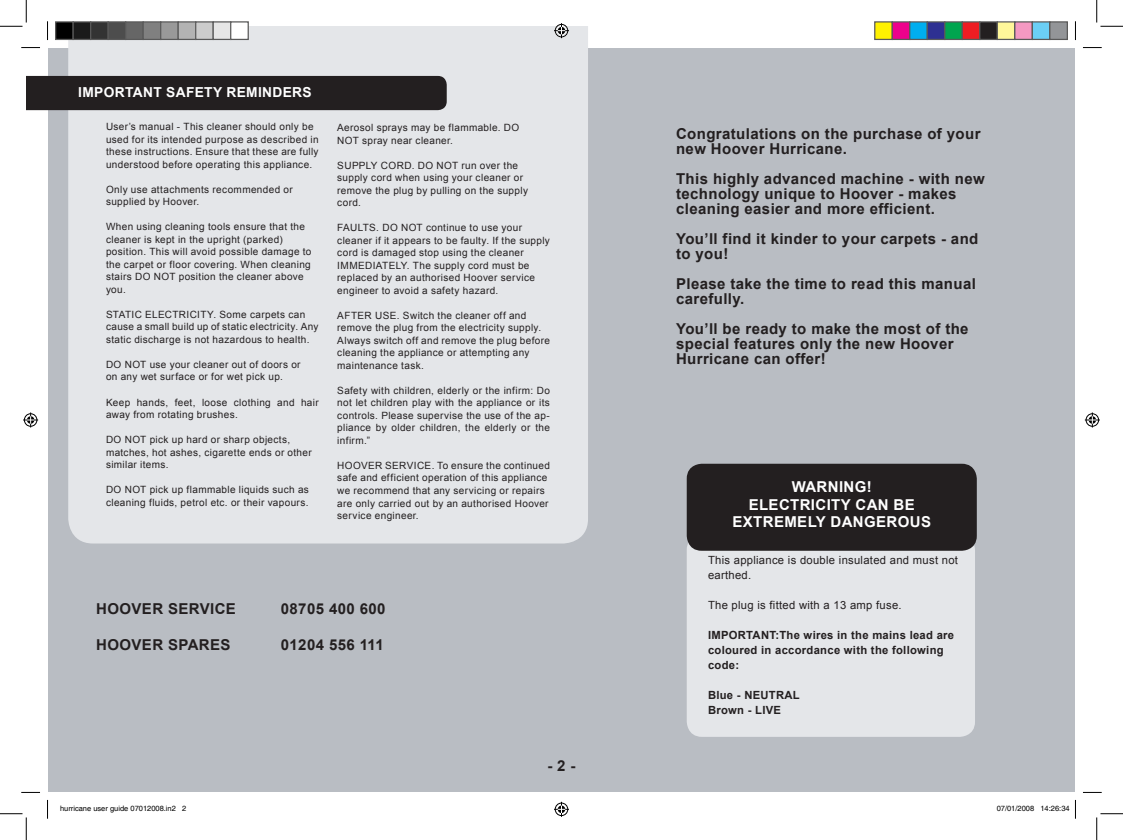
<style>
.page{position:relative;width:1123px;height:840px;background:#fff}
.page>*{position:absolute;margin:0;border:0;box-sizing:border-box;transform-origin:0 0}
.t1{font:700 15px/15px "Arial";letter-spacing:.025em;color:#231f20}
.t2{font:700 15px/17.5px "Arial";letter-spacing:.025em;color:#fff;text-align:center}
.t3{font:700 13.75px "Arial";letter-spacing:.025em;color:#fff}
.t4{font:700 11.25px/15px "Arial";letter-spacing:.025em;color:#231f20}
.t5{font:11.25px/15px "Arial";letter-spacing:.025em;color:#231f20}
.t6{font:10px/12.5px "Arial";letter-spacing:.035em;color:#231f20}
.t7{font:7.5px "Helvetica";color:#000}
</style>
<div class="page">
<div style="left:48px;top:48px;width:1026px;height:743px;background:#b9bdc3"></div>
<div style="left:686px;top:534px;width:289px;height:202px;background:#e4e6e9;border-radius:15px"></div>
<div style="left:68px;top:26px;width:520px;height:517px;background:#e4e6e9"></div>
<div style="left:26px;top:76px;width:421px;height:34px;background:#231f20"></div>
<div style="left:686px;top:463px;width:290px;height:87px;background:#231f20;border-radius:15px"></div>
<svg style="left:21px;top:47px;width:19px;height:1px"></svg>
<svg style="left:1083px;top:47px;width:18px;height:1px"></svg>
<svg style="left:21px;top:791px;width:19px;height:1px"></svg>
<svg style="left:1083px;top:791px;width:18px;height:1px"></svg>
<svg style="left:47px;top:21px;width:1px;height:19px"></svg>
<svg style="left:47px;top:799px;width:1px;height:19px"></svg>
<svg style="left:1075px;top:21px;width:1px;height:19px"></svg>
<svg style="left:0;top:0;width:27px;height:27px"></svg>
<svg style="left:0;top:813px;width:27px;height:26px"></svg>
<svg style="left:1096px;top:0;width:27px;height:27px"></svg>
<svg style="left:1096px;top:813px;width:27px;height:26px"></svg>
<svg style="left:554px;top:23px;width:15px;height:15px"></svg>
<svg style="left:554px;top:801px;width:15px;height:15px"></svg>
<svg style="left:23px;top:412px;width:15px;height:15px"></svg>
<svg style="left:1084px;top:412px;width:15px;height:15px"></svg>
<div style="left:56px;top:22px;width:17px;height:17px;background:#000"></div>
<div style="left:55px;top:21px;width:19px;height:19px;border:1px solid #595959"></div>
<div style="left:73px;top:22px;width:18px;height:17px;background:#1a1a1a"></div>
<div style="left:73px;top:21px;width:18px;height:19px;border:1px solid #595959"></div>
<div style="left:91px;top:22px;width:17px;height:17px;background:#333"></div>
<div style="left:90px;top:21px;width:19px;height:19px;border:1px solid #595959"></div>
<div style="left:108px;top:22px;width:18px;height:17px;background:#4d4d4d"></div>
<div style="left:108px;top:21px;width:18px;height:19px;border:1px solid #595959"></div>
<div style="left:126px;top:22px;width:17px;height:17px;background:#666"></div>
<div style="left:125px;top:21px;width:19px;height:19px;border:1px solid #595959"></div>
<div style="left:143px;top:22px;width:18px;height:17px;background:#808080"></div>
<div style="left:143px;top:21px;width:18px;height:19px;border:1px solid #595959"></div>
<div style="left:161px;top:22px;width:17px;height:17px;background:#999"></div>
<div style="left:160px;top:21px;width:19px;height:19px;border:1px solid #595959"></div>
<div style="left:178px;top:22px;width:18px;height:17px;background:#b3b3b3"></div>
<div style="left:178px;top:21px;width:18px;height:19px;border:1px solid #595959"></div>
<div style="left:196px;top:22px;width:17px;height:17px;background:#ccc"></div>
<div style="left:195px;top:21px;width:19px;height:19px;border:1px solid #595959"></div>
<div style="left:213px;top:22px;width:18px;height:17px;background:#e6e6e6"></div>
<div style="left:213px;top:21px;width:18px;height:19px;border:1px solid #595959"></div>
<div style="left:231px;top:22px;width:17px;height:17px;background:#fff"></div>
<div style="left:230px;top:21px;width:19px;height:19px;border:1px solid #595959"></div>
<div style="left:874px;top:22px;width:18px;height:17px;background:#fff101"></div>
<div style="left:874px;top:21px;width:19px;height:19px;border:1px solid #595959"></div>
<div style="left:892px;top:22px;width:17px;height:17px;background:#ed028c"></div>
<div style="left:891px;top:21px;width:19px;height:19px;border:1px solid #595959"></div>
<div style="left:909px;top:22px;width:18px;height:17px;background:#00aeef"></div>
<div style="left:909px;top:21px;width:19px;height:19px;border:1px solid #595959"></div>
<div style="left:927px;top:22px;width:17px;height:17px;background:#2e3092"></div>
<div style="left:926px;top:21px;width:19px;height:19px;border:1px solid #595959"></div>
<div style="left:944px;top:22px;width:18px;height:17px;background:#00a54f"></div>
<div style="left:944px;top:21px;width:19px;height:19px;border:1px solid #595959"></div>
<div style="left:962px;top:22px;width:17px;height:17px;background:#ee1d23"></div>
<div style="left:961px;top:21px;width:19px;height:19px;border:1px solid #595959"></div>
<div style="left:979px;top:22px;width:18px;height:17px;background:#231f20"></div>
<div style="left:979px;top:21px;width:19px;height:19px;border:1px solid #595959"></div>
<div style="left:997px;top:22px;width:17px;height:17px;background:#fff79a"></div>
<div style="left:996px;top:21px;width:19px;height:19px;border:1px solid #595959"></div>
<div style="left:1014px;top:22px;width:18px;height:17px;background:#f499c2"></div>
<div style="left:1014px;top:21px;width:19px;height:19px;border:1px solid #595959"></div>
<div style="left:1032px;top:22px;width:17px;height:17px;background:#6bcff6"></div>
<div style="left:1031px;top:21px;width:19px;height:19px;border:1px solid #595959"></div>
<div style="left:1049px;top:22px;width:18px;height:17px;background:#939598"></div>
<div style="left:1049px;top:21px;width:19px;height:19px;border:1px solid #595959"></div>
<svg style="left:1075px;top:799px;width:1px;height:19px"></svg>
<h2 class="t3" style="left:78px;top:83px;width:235px">IMPORTANT SAFETY REMINDERS</h2>
<p class="t6" style="left:106px;top:120px;width:214px">User’s manual - This cleaner should only be used for its intended purpose as described in these instructions. Ensure that these are fully understood before operating this appliance.</p>
<p class="t6" style="left:106px;top:183px;width:188px">Only use attachments recommended or supplied by Hoover.</p>
<p class="t6" style="left:106px;top:220px;width:207px">When using cleaning tools ensure that the cleaner is kept in the upright (parked) position. This will avoid possible damage to the carpet or floor covering. When cleaning stairs DO NOT position the cleaner above you.</p>
<p class="t6" style="left:106px;top:308px;width:214px">STATIC ELECTRICITY. Some carpets can cause a small build up of static electricity. Any static discharge is not hazardous to health.</p>
<p class="t6" style="left:106px;top:358px;width:196px">DO NOT use your cleaner out of doors or on any wet surface or for wet pick up.</p>
<p class="t6" style="left:106px;top:395px;width:214px">Keep hands, feet, loose clothing and hair away from rotating brushes.</p>
<p class="t6" style="left:106px;top:433px;width:207px">DO NOT pick up hard or sharp objects, matches, hot ashes, cigarette ends or other similar items.</p>
<p class="t6" style="left:106px;top:483px;width:204px">DO NOT pick up flammable liquids such as cleaning fluids, petrol etc. or their vapours.</p>
<p class="t6" style="left:337px;top:121px;width:183px">Aerosol sprays may be flammable. DO<br>NOT spray near cleaner.</p>
<p class="t6" style="left:337px;top:159px;width:192px">SUPPLY CORD. DO NOT run over the supply cord when using your cleaner or remove the plug by pulling on the supply cord.</p>
<p class="t6" style="left:337px;top:221px;width:214px">FAULTS. DO NOT continue to use your cleaner if it appears to be faulty. If the supply cord is damaged stop using the cleaner IMMEDIATELY. The supply cord must be replaced by an authorised Hoover service engineer to avoid a safety hazard.</p>
<p class="t6" style="left:337px;top:309px;width:214px">AFTER USE. Switch the cleaner off and remove the plug from the electricity supply.<br>Always switch off and remove the plug before cleaning the appliance or attempting any maintenance task.</p>
<p class="t6" style="left:337px;top:384px;width:214px;text-align:justify">Safety with children, elderly or the infirm: Do not let children play with the appliance or its controls. Please supervise the use of the ap&shy;pliance by older children, the elderly or the infirm.”</p>
<p class="t6" style="left:337px;top:459px;width:214px">HOOVER SERVICE. To ensure the continued safe and efficient operation of this appliance we recommend that any servicing or repairs are only carried out by an authorised Hoover service engineer.</p>
<h1 class="t1" style="left:96px;top:602px;width:141px">HOOVER SERVICE</h1>
<h1 class="t1" style="left:281px;top:602px;width:106px">08705 400 600</h1>
<h1 class="t1" style="left:96px;top:637px;width:136px">HOOVER SPARES</h1>
<h1 class="t1" style="left:281px;top:637px;width:104px">01204 556 111</h1>
<h1 class="t1" style="left:547px;top:758px;width:30px">- 2 -</h1>
<h1 class="t1" style="left:676px;top:127px;width:306px">Congratulations on the purchase of your new Hoover Hurricane.</h1>
<h1 class="t1" style="left:676px;top:172px;width:310px">This highly advanced machine - with new technology unique to Hoover - makes cleaning easier and more efficient.</h1>
<h1 class="t1" style="left:676px;top:232px;width:304px">You’ll find it kinder to your carpets - and to you!</h1>
<h1 class="t1" style="left:676px;top:277px;width:301px">Please take the time to read this manual carefully.</h1>
<h1 class="t1" style="left:676px;top:322px;width:294px">You’ll be ready to make the most of the special features only the new Hoover<br>Hurricane can offer!</h1>
<h1 class="t2" style="left:732px;top:478px;width:200px">WARNING!<br>ELECTRICITY CAN BE<br>EXTREMELY DANGEROUS</h1>
<p class="t5" style="left:708px;top:552px;width:251px">This appliance is double insulated and must not earthed.</p>
<p class="t5" style="left:708px;top:597px;width:195px">The plug is fitted with a 13 amp fuse.</p>
<p class="t4" style="left:708px;top:627px;width:248px">IMPORTANT:The wires in the mains lead are coloured in accordance with the following code:</p>
<p class="t4" style="left:708px;top:687px;width:93px">Blue - NEUTRAL<br>Brown - LIVE</p>
<p class="t7" style="left:60px;top:803px;width:128px">hurricane user guide 07012008.in2 2</p>
<p class="t7" style="left:996px;top:803px;width:74px">07/01/2008 14:26:34</p>
</div>
